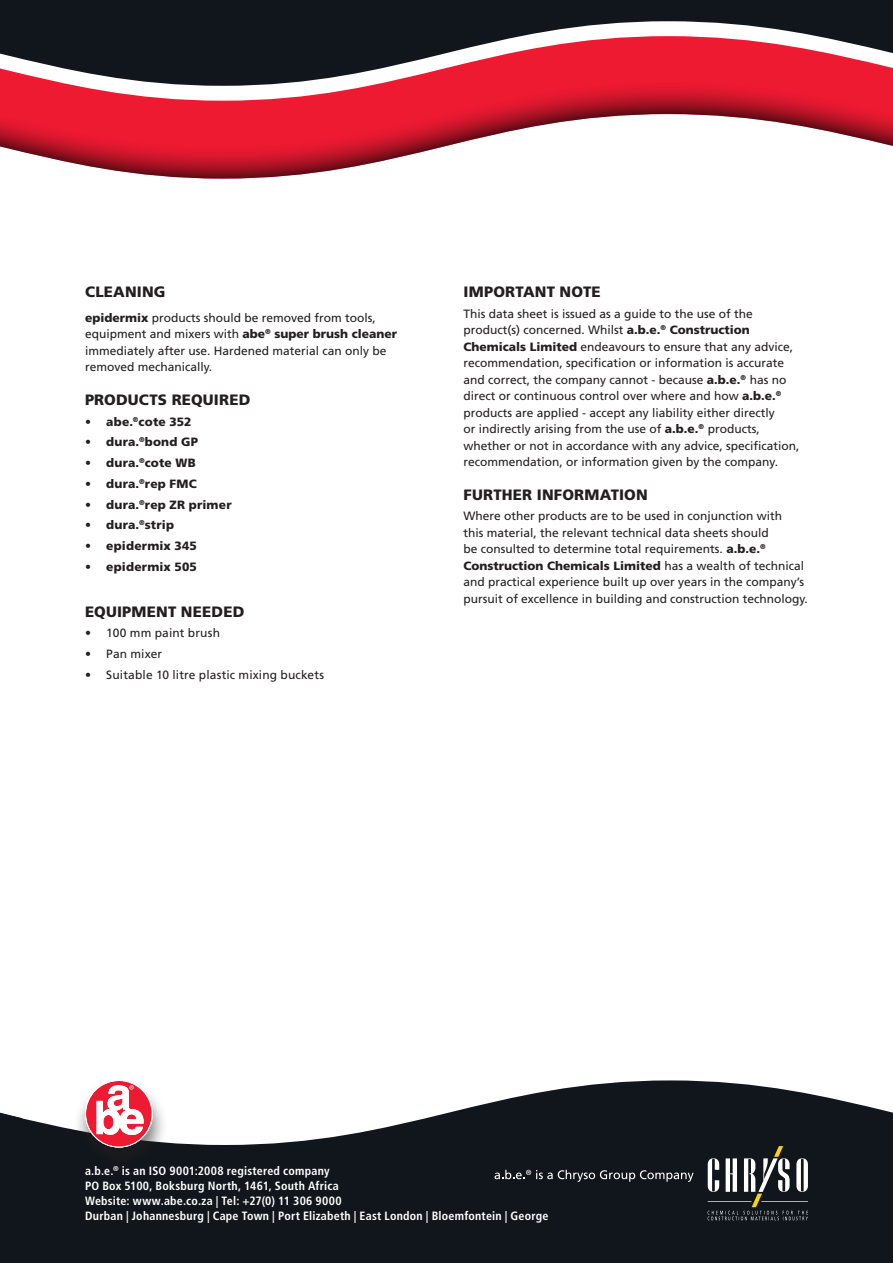
<style>
.page{position:relative;width:893px;height:1263px;background:#fff}
.page>*{position:absolute;margin:0;border:0;box-sizing:border-box;transform-origin:0 0}
.SUBHEAD{font:900 15px "Frutiger LT";letter-spacing:.01em;color:#231f20}
.Bullets{font:900 15px "Frutiger LT";letter-spacing:.01em;color:#231f20}
.Bullets-2{font:12px/16.5px "Frutiger LT";color:#231f20}
.t1{font:700 condensed 12px/15px "Frutiger LT";letter-spacing:.015em;color:#fff}
.Bullets-3{font:900 12px "Frutiger LT";letter-spacing:.015em;color:#231f20}
.s1{font-weight:900}
</style>
<div class="page">
<svg style="left:0;top:1080px;width:893px;height:183px;fill:#10161c"></svg>
<svg style="left:708px;top:1146px;width:100px;height:74px"></svg>
<svg style="left:494px;top:1170px;width:200px;height:12px"></svg>
<div style="left:73px;top:1078px;width:96px;height:96px;background:#231f20;opacity:.6"></div>
<svg style="left:85px;top:1079px;width:68px;height:68px"></svg>
<svg style="left:1px;top:86px;width:892px;height:93px"></svg>
<svg style="left:1px;top:0;width:892px;height:86px;fill:#10161c"></svg>
<svg style="left:0;top:0;width:1px;height:147px"></svg>
<p class="SUBHEAD" style="left:85px;top:282px;width:82px">CLEANING</p>
<p class="Bullets-2" style="left:85px;top:309px;width:314px"><span class="s1">epidermix</span> products should be removed from tools, equipment and mixers with <span class="s1">abe</span><sup>®</sup> <span class="s1">super brush cleaner </span>immediately after use. Hardened material can only be removed mechanically.</p>
<p class="SUBHEAD" style="left:85px;top:390px;width:167px">PRODUCTS REQUIRED</p>
<p class="Bullets-3" style="left:85px;top:414px;width:108px">• abe.<sup>®</sup>cote 352</p>
<p class="Bullets-3" style="left:85px;top:435px;width:115px">• dura.<sup>®</sup>bond GP</p>
<p class="Bullets-3" style="left:85px;top:456px;width:112px">• dura.<sup>®</sup>cote WB</p>
<p class="Bullets-3" style="left:85px;top:476px;width:113px">• dura.<sup>®</sup>rep FMC</p>
<p class="Bullets-3" style="left:85px;top:497px;width:148px">• dura.<sup>®</sup>rep ZR primer</p>
<p class="Bullets-3" style="left:85px;top:518px;width:91px">• dura.<sup>®</sup>strip</p>
<p class="Bullets-3" style="left:85px;top:539px;width:113px">• epidermix 345</p>
<p class="Bullets-3" style="left:85px;top:559px;width:113px">• epidermix 505</p>
<p class="SUBHEAD" style="left:85px;top:602px;width:161px">EQUIPMENT NEEDED</p>
<p class="Bullets-2" style="left:85px;top:625px;width:136px">• 100 mm paint brush</p>
<p class="Bullets-2" style="left:85px;top:646px;width:79px">• Pan mixer</p>
<p class="Bullets-2" style="left:85px;top:666px;width:241px">• Suitable 10 litre plastic mixing buckets</p>
<p class="Bullets" style="left:463px;top:282px;width:139px">IMPORTANT NOTE</p>
<p class="Bullets-2" style="left:463px;top:305px;width:338px">This data sheet is issued as a guide to the use of the product(s) concerned. Whilst <span class="s1">a.b.e.</span><sup>®</sup> <span class="s1">Construction Chemicals Limited</span> endeavours to ensure that any advice, recommendation, specification or information is accurate and correct, the company cannot - because <span class="s1">a.b.e.</span><sup>®</sup> has no direct or continuous control over where and how <span class="s1">a.b.e.</span><sup>® </sup>products are applied - accept any liability either directly<br>or indirectly arising from the use of <span class="s1">a.b.e.</span><sup>®</sup> products, whether or not in accordance with any advice, specification, recommendation, or information given by the company.</p>
<p class="SUBHEAD" style="left:463px;top:485px;width:186px">FURTHER INFORMATION</p>
<p class="Bullets-2" style="left:463px;top:508px;width:346px">Where other products are to be used in conjunction with<br>this material, the relevant technical data sheets should<br>be consulted to determine total requirements. <span class="s1">a.b.e.</span><sup>® </sup><span class="s1">Construction Chemicals Limited</span> has a wealth of technical and practical experience built up over years in the company’s pursuit of excellence in building and construction technology.</p>
<p class="t1" style="left:85px;top:1164px;width:465px">a.b.e.<sup>®</sup> is an ISO 9001:2008 registered company<br>PO Box 5100, Boksburg North, 1461, South Africa<br>Website: www.abe.co.za | Tel: +27(0) 11 306 9000<br>Durban | Johannesburg | Cape Town | Port Elizabeth | East London | Bloemfontein | George</p>
</div>
